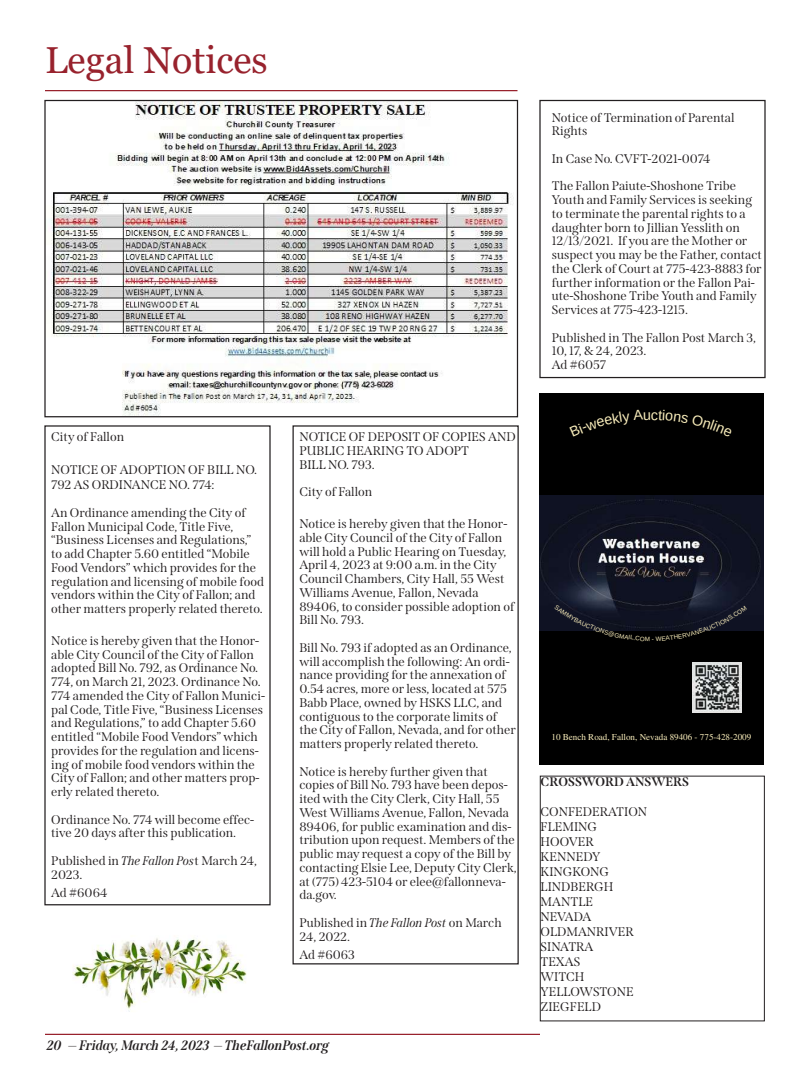
<style>
.page{position:relative;width:810px;height:1080px;background:#fff}
.page>*{position:absolute;margin:0;border:0;box-sizing:border-box;transform-origin:0 0}
.t1{font:37.5px "Georgia";color:#98222d}
.t2{font:italic 700 13.75px "Span";color:#231f20}
.t3{font:12.5px/13.8px "Span";color:#231f20}
.t4{font:700 12.5px "Span";color:#231f20}
.t5{font:9.12px "Te X Gyre Termes";color:#f8ecba}
.s1{font-style:italic}
</style>
<div class="page">
<hr style="left:45px;top:1034px;width:495px;height:1px;background:#98222d">
<hr style="left:45px;top:90px;width:473px;height:1px;background:#98222d">
<img style="left:50px;top:102px;width:464px;height:313px">
<div style="left:44px;top:100px;width:474px;height:317px;border:1px solid #231f20"></div>
<div style="left:539px;top:100px;width:227px;height:278px;border:1px solid #231f20"></div>
<div style="left:292px;top:425px;width:227px;height:539px;border:1px solid #231f20"></div>
<div style="left:539px;top:393px;width:225px;height:372px;background:#000"></div>
<img style="left:539px;top:495px;width:225px;height:136px">
<img style="left:693px;top:663px;width:48px;height:49px">
<div style="left:540px;top:776px;width:225px;height:245px;border:1px solid #231f20"></div>
<img style="left:72px;top:938px;width:175px;height:74px">
<svg style="left:554px;top:605px;width:193px;height:26px;background:#101424"></svg>
<h1 class="t1" style="left:45px;top:38px;width:224px">Legal Notices</h1>
<p class="t3" style="left:552px;top:110px;width:184px">Notice of Termination of Parental<br>Rights</p>
<p class="t3" style="left:552px;top:152px;width:160px">In Case No. CVFT-2021-0074</p>
<p class="t3" style="left:552px;top:179px;width:212px">The Fallon Paiute-Shoshone Tribe Youth and Family Services is seeking to terminate the parental rights to a daughter born to Jillian Yesslith on 12/13/2021. If you are the Mother or suspect you may be the Father, contact the Clerk of Court at 775-423-8883 for further information or the Fallon Pai&shy;ute-Shoshone Tribe Youth and Family Services at 775-423-1215.</p>
<p class="t3" style="left:552px;top:330px;width:206px">Published in The Fallon Post March 3,<br>10, 17, &amp; 24, 2023.<br>Ad #6057</p>
<p class="t3" style="left:51px;top:430px;width:74px">City of Fallon</p>
<p class="t3" style="left:51px;top:463px;width:207px;line-height:15px">NOTICE OF ADOPTION OF BILL NO.<br>792 AS ORDINANCE NO. 774:</p>
<p class="t3" style="left:51px;top:506px;width:214px">An Ordinance amending the City of Fallon Municipal Code, Title Five, “Business Licenses and Regulations,” to add Chapter 5.60 entitled “Mobile Food Vendors” which provides for the regulation and licensing of mobile food vendors within the City of Fallon; and other matters properly related thereto.</p>
<p class="t3" style="left:51px;top:634px;width:215px">Notice is hereby given that the Honor&shy;able City Council of the City of Fallon adopted Bill No. 792, as Ordinance No.<br>774, on March 21, 2023. Ordinance No.<br>774 amended the City of Fallon Munici&shy;pal Code, Title Five, “Business Licenses and Regulations,” to add Chapter 5.60 entitled “Mobile Food Vendors” which provides for the regulation and licens&shy;ing of mobile food vendors within the City of Fallon; and other matters prop&shy;erly related thereto.</p>
<p class="t3" style="left:51px;top:813px;width:205px">Ordinance No. 774 will become effec&shy;tive 20 days after this publication.</p>
<p class="t3" style="left:51px;top:854px;width:207px">Published in <span class="s1">The Fallon Pos</span>t March 24,<br>2023.</p>
<p class="t3" style="left:51px;top:886px;width:58px">Ad #6064</p>
<p class="t3" style="left:299px;top:430px;width:218px">NOTICE OF DEPOSIT OF COPIES AND<br>PUBLIC HEARING TO ADOPT<br>BILL NO. 793.</p>
<p class="t3" style="left:299px;top:485px;width:74px">City of Fallon</p>
<p class="t3" style="left:299px;top:517px;width:216px">Notice is hereby given that the Honor&shy;able City Council of the City of Fallon will hold a Public Hearing on Tuesday, April 4, 2023 at 9:00 a.m. in the City Council Chambers, City Hall, 55 West Williams Avenue, Fallon, Nevada 89406, to consider possible adoption of Bill No. 793.</p>
<p class="t3" style="left:299px;top:641px;width:218px">Bill No. 793 if adopted as an Ordinance, will accomplish the following: An ordi&shy;nance providing for the annexation of 0.54 acres, more or less, located at 575<br>Babb Place, owned by HSKS LLC, and contiguous to the corporate limits of the City of Fallon, Nevada, and for other matters properly related thereto.</p>
<p class="t3" style="left:299px;top:765px;width:219px">Notice is hereby further given that copies of Bill No. 793 have been depos&shy;ited with the City Clerk, City Hall, 55<br>West Williams Avenue, Fallon, Nevada 89406, for public examination and dis&shy;tribution upon request. Members of the public may request a copy of the Bill by contacting Elsie Lee, Deputy City Clerk, at (775) 423-5104 or elee@fallonneva&shy;da.gov.</p>
<p class="t3" style="left:299px;top:916px;width:204px">Published in <span class="s1">The Fallon Post</span> on March<br>24, 2022.</p>
<p class="t3" style="left:299px;top:948px;width:57px">Ad #6063</p>
<p class="t2" style="left:47px;top:1037px;width:284px">20 — Friday, March 24, 2023 — TheFallonPost.org</p>
<p class="t5" style="left:552px;top:731px;width:201px">10 Bench Road, Fallon, Nevada 89406 - 775-428-2009</p>
<p class="t4" style="left:541px;top:774px;width:150px">CROSSWORD ANSWERS</p>
<p class="t3" style="left:541px;top:804px;width:108px;line-height:15px">CONFEDERATION<br>FLEMING<br>HOOVER<br>KENNEDY<br>KINGKONG<br>LINDBERGH<br>MANTLE<br>NEVADA<br>OLDMANRIVER<br>SINATRA<br>TEXAS<br>WITCH<br>YELLOWSTONE<br>ZIEGFELD</p>
</div>
